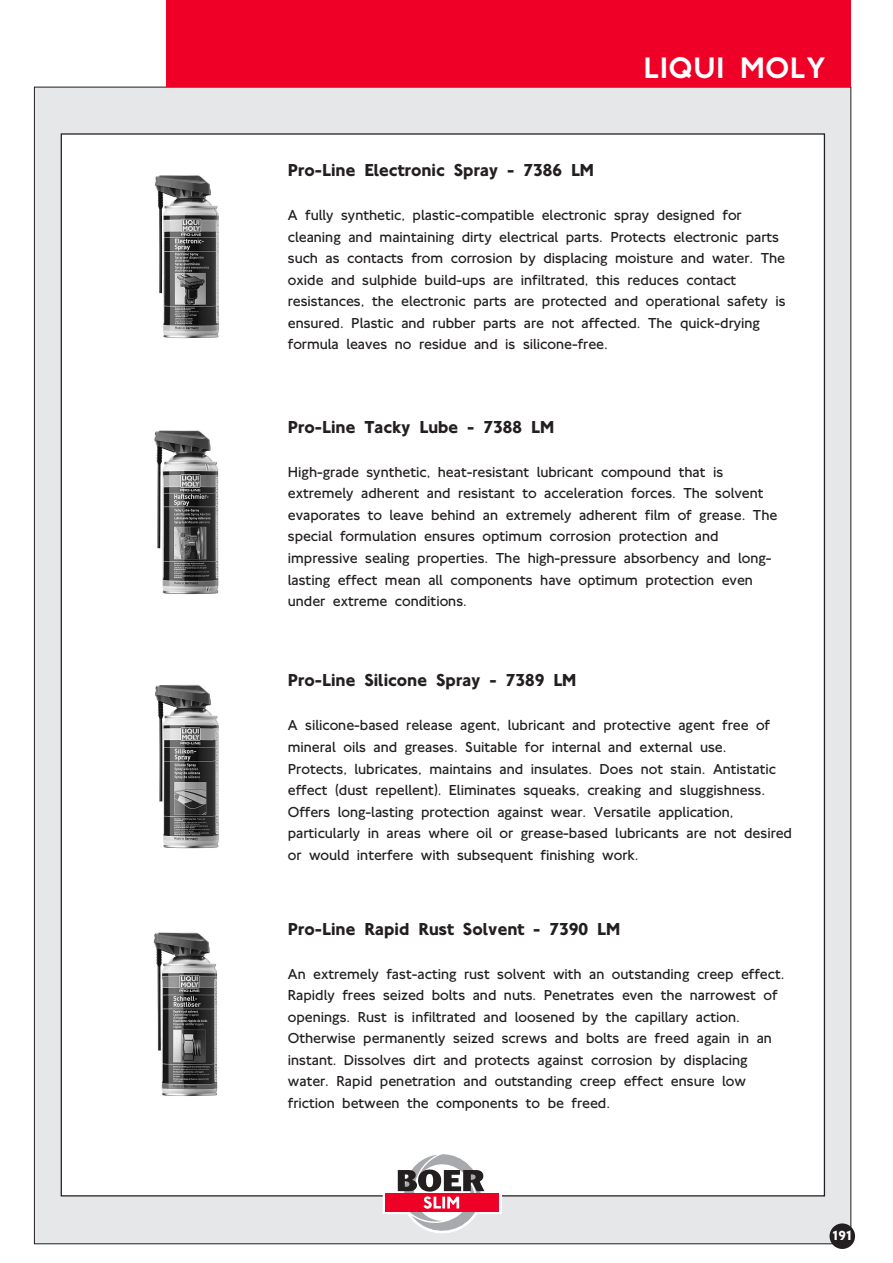
<style>
.page{position:relative;width:893px;height:1263px;background:#fff}
.page>*{position:absolute;margin:0;border:0;box-sizing:border-box;transform-origin:0 0}
.t1{font:30.75px "NJ Medium Normal";letter-spacing:.03em;color:#fff}
.t2{font:18px "NJ Bold Normal";color:#231f20}
.t3{font:15px/21.5px "NJ Light Normal";color:#231f20}
.t4{font:13.8px "NJ Bold Normal";color:#fff}
</style>
<div class="page">
<div style="left:34px;top:87px;width:817px;height:1157px;background:#e6e7e9"></div>
<div style="left:61px;top:134px;width:763px;height:1062px;background:#fff"></div>
<img style="left:155px;top:175px;width:64px;height:164px">
<img style="left:153px;top:932px;width:65px;height:164px">
<img style="left:155px;top:684px;width:64px;height:165px">
<svg style="left:382px;top:1154px;width:120px;height:79px"></svg>
<img style="left:154px;top:430px;width:65px;height:165px">
<div style="left:166px;top:0;width:685px;height:87px;background:#ef0027"></div>
<div style="left:829px;top:1223px;width:26px;height:26px;background:#231f20;border-radius:50%"></div>
<p class="t1" style="left:644px;top:45px;width:183px">LIQUI MOLY</p>
<p class="t2" style="left:288px;top:157px;width:308px">Pro-Line Electronic Spray - 7386 LM</p>
<p class="t3" style="left:288px;top:204px;width:499px">A fully synthetic, plastic-compatible electronic spray designed for cleaning and maintaining dirty electrical parts. Protects electronic parts such as contacts from corrosion by displacing moisture and water. The oxide and sulphide build-ups are infiltrated, this reduces contact resistances, the electronic parts are protected and operational safety is ensured. Plastic and rubber parts are not affected. The quick-drying formula leaves no residue and is silicone-free.</p>
<p class="t2" style="left:288px;top:414px;width:268px">Pro-Line Tacky Lube - 7388 LM</p>
<p class="t3" style="left:288px;top:461px;width:491px">High-grade synthetic, heat-resistant lubricant compound that is extremely adherent and resistant to acceleration forces. The solvent evaporates to leave behind an extremely adherent film of grease. The special formulation ensures optimum corrosion protection and impressive sealing properties. The high-pressure absorbency and long&shy;lasting effect mean all components have optimum protection even under extreme conditions.</p>
<p class="t2" style="left:288px;top:667px;width:290px">Pro-Line Silicone Spray - 7389 LM</p>
<p class="t3" style="left:288px;top:714px;width:506px">A silicone-based release agent, lubricant and protective agent free of mineral oils and greases. Suitable for internal and external use.<br>Protects, lubricates, maintains and insulates. Does not stain. Antistatic effect (dust repellent). Eliminates squeaks, creaking and sluggishness.<br>Offers long-lasting protection against wear. Versatile application, particularly in areas where oil or grease-based lubricants are not desired or would interfere with subsequent finishing work.</p>
<p class="t2" style="left:288px;top:915px;width:334px">Pro-Line Rapid Rust Solvent - 7390 LM</p>
<p class="t3" style="left:288px;top:963px;width:498px">An extremely fast-acting rust solvent with an outstanding creep effect.<br>Rapidly frees seized bolts and nuts. Penetrates even the narrowest of openings. Rust is infiltrated and loosened by the capillary action.<br>Otherwise permanently seized screws and bolts are freed again in an instant. Dissolves dirt and protects against corrosion by displacing water. Rapid penetration and outstanding creep effect ensure low friction between the components to be freed.</p>
<p class="t4" style="left:832px;top:1225px;width:22px">191</p>
</div>
